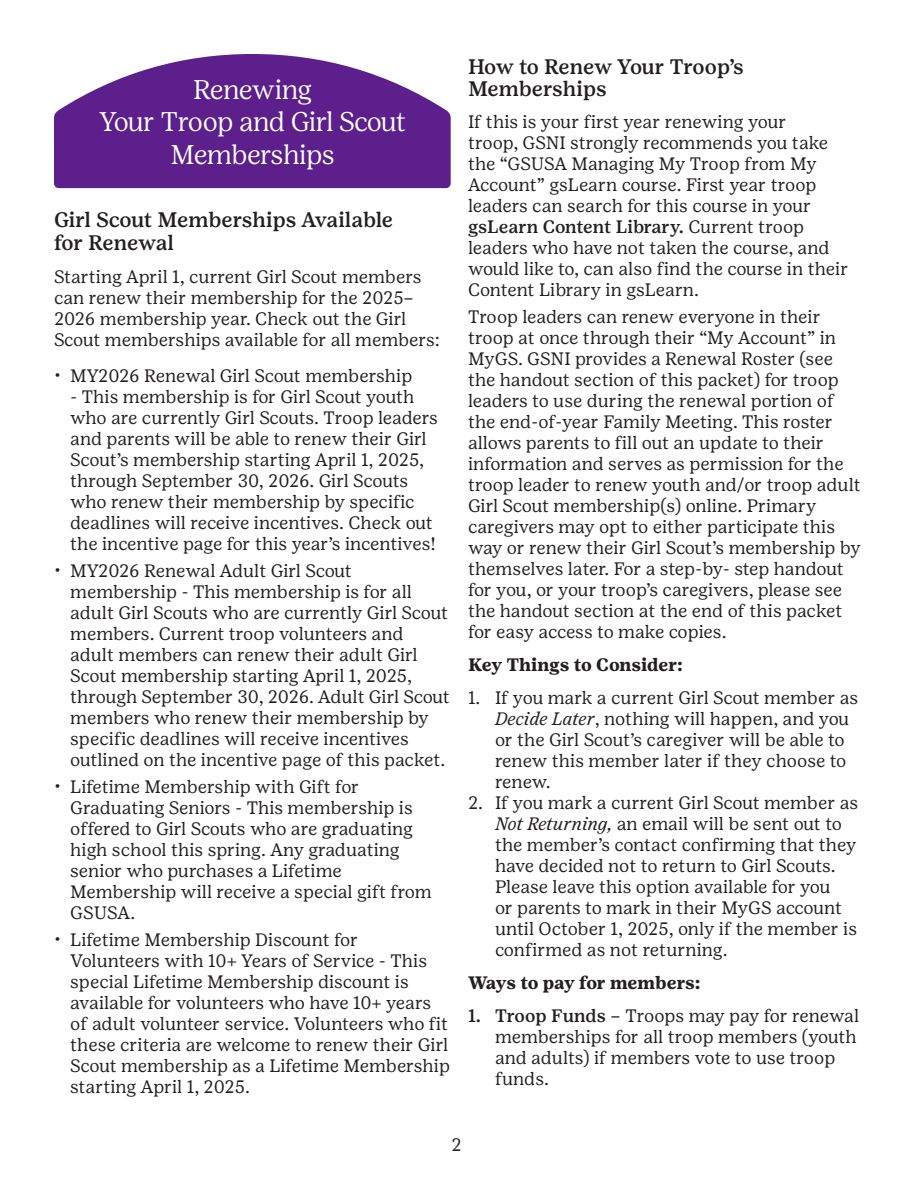
<style>
.page{position:relative;width:918px;height:1188px;background:#fff}
.page>*{position:absolute;margin:0;border:0;box-sizing:border-box;transform-origin:0 0}
.t1{font:300 27px/32.4px "Girl Scout Display";letter-spacing:-.005em;color:#fff;text-align:center}
.t2{font:500 21px/22.5px "Girl Scout Text";letter-spacing:-.01em;color:#231f20}
.t3{font:18px/21px "Girl Scout Text";letter-spacing:-.005em;color:#231f20}
.t4{font:700 18px "Girl Scout Text";letter-spacing:-.01em;color:#231f20}
.s1{font-weight:500}
.s2{font-style:italic}
</style>
<div class="page">
<svg style="left:54px;top:54px;width:397px;height:134px;background:#733e9b"></svg>
<p class="t1" style="left:193px;top:73px;width:120px">Renewing</p>
<p class="t1" style="left:100px;top:106px;width:308px">Your Troop and Girl Scout<br>Memberships</p>
<p class="t2" style="left:54px;top:209px;width:341px">Girl Scout Memberships Available</p>
<p class="t2" style="left:54px;top:231px;width:122px">for Renewal</p>
<p class="t3" style="left:54px;top:266px;width:387px">Starting April 1, current Girl Scout members can renew their membership for the 2025– 2026 membership year. Check out the Girl Scout memberships available for all members:</p>
<p class="t3" style="left:54px;top:365px;width:360px">• MY2026 Renewal Girl Scout membership</p>
<p class="t3" style="left:70px;top:386px;width:369px">- This membership is for Girl Scout youth who are currently Girl Scouts. Troop leaders and parents will be able to renew their Girl Scout’s membership starting April 1, 2025, through September 30, 2026. Girl Scouts who renew their membership by specific deadlines will receive incentives. Check out the incentive page for this year’s incentives!</p>
<p class="t3" style="left:70px;top:560px;width:381px;text-indent:-16px">• MY2026 Renewal Adult Girl Scout membership - This membership is for all adult Girl Scouts who are currently Girl Scout members. Current troop volunteers and adult members can renew their adult Girl Scout membership starting April 1, 2025, through September 30, 2026. Adult Girl Scout members who renew their membership by specific deadlines will receive incentives outlined on the incentive page of this packet.</p>
<p class="t3" style="left:70px;top:776px;width:363px;text-indent:-16px">• Lifetime Membership with Gift for Graduating Seniors - This membership is offered to Girl Scouts who are graduating high school this spring. Any graduating senior who purchases a Lifetime Membership will receive a special gift from GSUSA.</p>
<p class="t3" style="left:70px;top:929px;width:381px;text-indent:-16px">• Lifetime Membership Discount for Volunteers with 10+ Years of Service - This special Lifetime Membership discount is available for volunteers who have 10+ years of adult volunteer service. Volunteers who fit these criteria are welcome to renew their Girl Scout membership as a Lifetime Membership starting April 1, 2025.</p>
<p class="t2" style="left:468px;top:55px;width:277px">How to Renew Your Troop’s<br>Memberships</p>
<p class="t3" style="left:468px;top:111px;width:382px">If this is your first year renewing your<br>troop, GSNI strongly recommends you take the “GSUSA Managing My Troop from My Account” gsLearn course. First year troop leaders can search for this course in your <span class="s1">gsLearn Content Library.</span> Current troop leaders who have not taken the course, and would like to, can also find the course in their Content Library in gsLearn.</p>
<p class="t3" style="left:468px;top:306px;width:394px">Troop leaders can renew everyone in their troop at once through their “My Account” in MyGS. GSNI provides a Renewal Roster (see the handout section of this packet) for troop leaders to use during the renewal portion of the end-of-year Family Meeting. This roster allows parents to fill out an update to their information and serves as permission for the troop leader to renew youth and/or troop adult Girl Scout membership(s) online. Primary caregivers may opt to either participate this way or renew their Girl Scout’s membership by themselves later. For a step-by- step handout for you, or your troop’s caregivers, please see the handout section at the end of this packet for easy access to make copies.</p>
<p class="t4" style="left:468px;top:654px;width:216px">Key Things to Consider:</p>
<p class="t3" style="left:495px;top:687px;width:365px;text-indent:-27px">1. If you mark a current Girl Scout member as <span class="s2">Decide Later</span>, nothing will happen, and you or the Girl Scout’s caregiver will be able to renew this member later if they choose to renew.</p>
<p class="t3" style="left:495px;top:792px;width:365px;text-indent:-27px">2. If you mark a current Girl Scout member as <span class="s2">Not Returning,</span> an email will be sent out to the member’s contact confirming that they have decided not to return to Girl Scouts.<br>Please leave this option available for you<br>or parents to mark in their MyGS account until October 1, 2025, only if the member is confirmed as not returning.</p>
<p class="t4" style="left:468px;top:972px;width:234px">Ways to pay for members:</p>
<p class="t3" style="left:495px;top:1005px;width:366px;text-indent:-27px"><span class="s1">1. Troop Funds</span> – Troops may pay for renewal memberships for all troop members (youth and adults) if members vote to use troop funds.</p>
<p class="t3" style="left:451px;top:1134px;width:12px">2</p>
</div>
